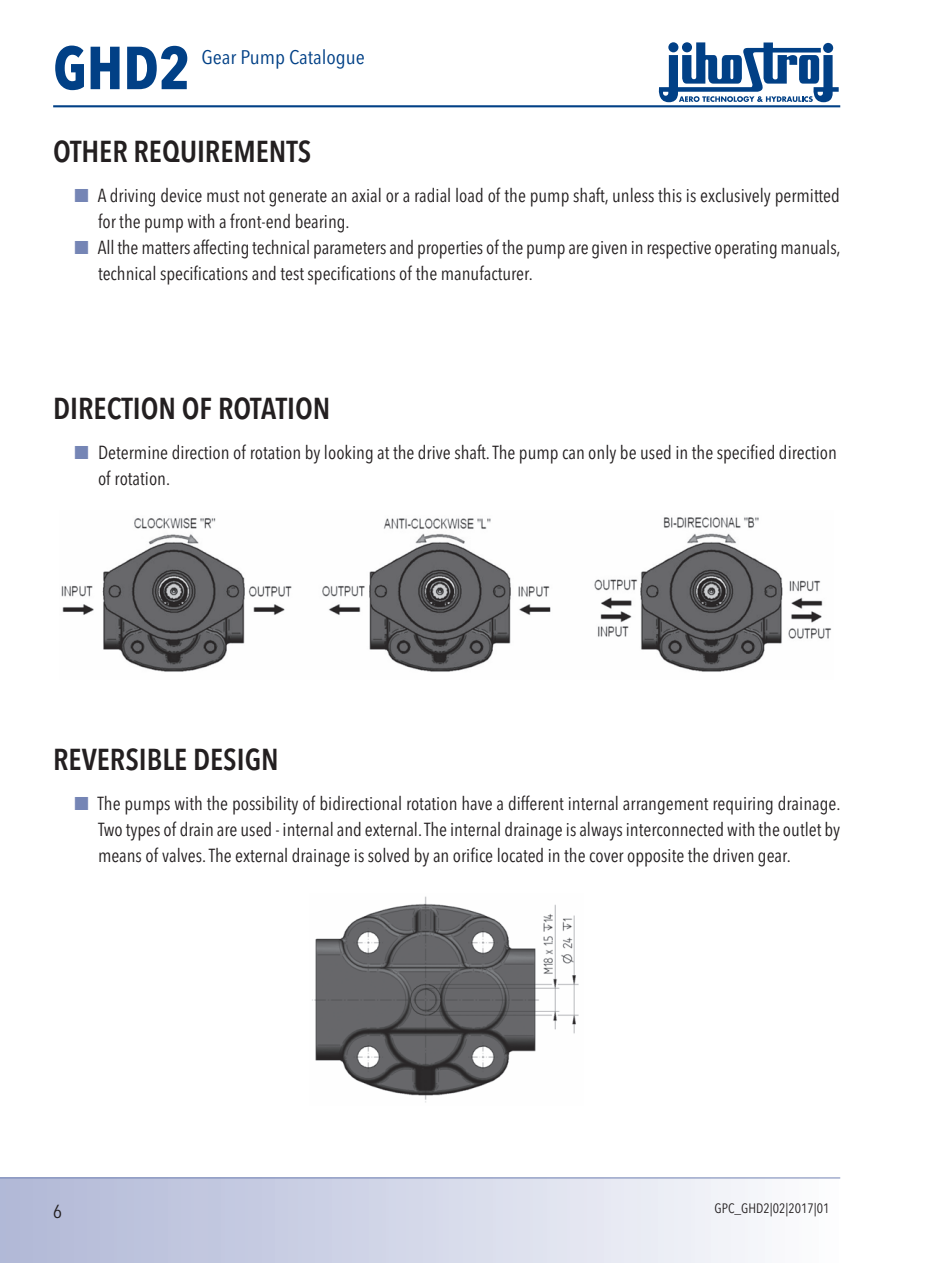
<style>
.page{position:relative;width:936px;height:1263px;background:#fff}
.page>*{position:absolute;margin:0;border:0;box-sizing:border-box;transform-origin:0 0}
.t1{font:700 60px "Avenir Next Condensed";color:#014086}
.t2{font:600 30px "Avenir Next Condensed";color:#231f20}
.t3{font:19.5px "Avenir Next Condensed";color:#014086;scale:1.1 1}
.t4{font:18.75px/26.2px "Avenir Next Condensed";color:#231f20}
.t5{font:13.5px "Avenir Next Condensed";color:#231f20}
.s1{color:#7585b5}
</style>
<div class="page">
<div style="left:0;top:1178px;width:840px;height:85px;background:linear-gradient(to right,#afb6d6,#fcfcfe)"></div>
<hr style="left:0;top:1177px;width:840px;height:1px;background:#7585b5">
<hr style="left:53px;top:105px;width:787px;height:2px;background:#014086">
<svg style="left:658px;top:43px;width:180px;height:59px"></svg>
<img style="left:61px;top:517px;width:771px;height:155px">
<img style="left:312px;top:896px;width:267px;height:207px">
<h1 class="t1" style="left:53px;top:31px;width:139px">GHD2</h1>
<p class="t3" style="left:201px;top:40px;width:150px">Gear Pump Catalogue</p>
<h2 class="t2" style="left:53px;top:125px;width:260px">OTHER REQUIREMENTS</h2>
<p class="t4" style="left:98px;top:181px;width:743px;text-indent:-24px"><span class="s1">■</span> A driving device must not generate an axial or a radial load of the pump shaft, unless this is exclusively permitted for the pump with a front-end bearing.</p>
<p class="t4" style="left:98px;top:234px;width:744px;text-indent:-24px"><span class="s1">■</span> All the matters affecting technical parameters and properties of the pump are given in respective operating manuals, technical specifications and test specifications of the manufacturer.</p>
<h2 class="t2" style="left:53px;top:383px;width:279px">DIRECTION OF ROTATION</h2>
<p class="t4" style="left:98px;top:439px;width:740px;text-indent:-24px"><span class="s1">■</span> Determine direction of rotation by looking at the drive shaft. The pump can only be used in the specified direction of rotation.</p>
<h2 class="t2" style="left:53px;top:733px;width:227px">REVERSIBLE DESIGN</h2>
<p class="t4" style="left:98px;top:789px;width:744px;text-align:justify;text-indent:-24px"><span class="s1">■</span> The pumps with the possibility of bidirectional rotation have a different internal arrangement requiring drainage.<br>Two types of drain are used - internal and external. The internal drainage is always interconnected with the outlet by means of valves. The external drainage is solved by an orifice located in the cover opposite the driven gear.</p>
<p class="t4" style="left:53px;top:1197px;width:10px">6</p>
<p class="t5" style="left:714px;top:1196px;width:117px">GPC_GHD2|02|2017|01</p>
</div>
